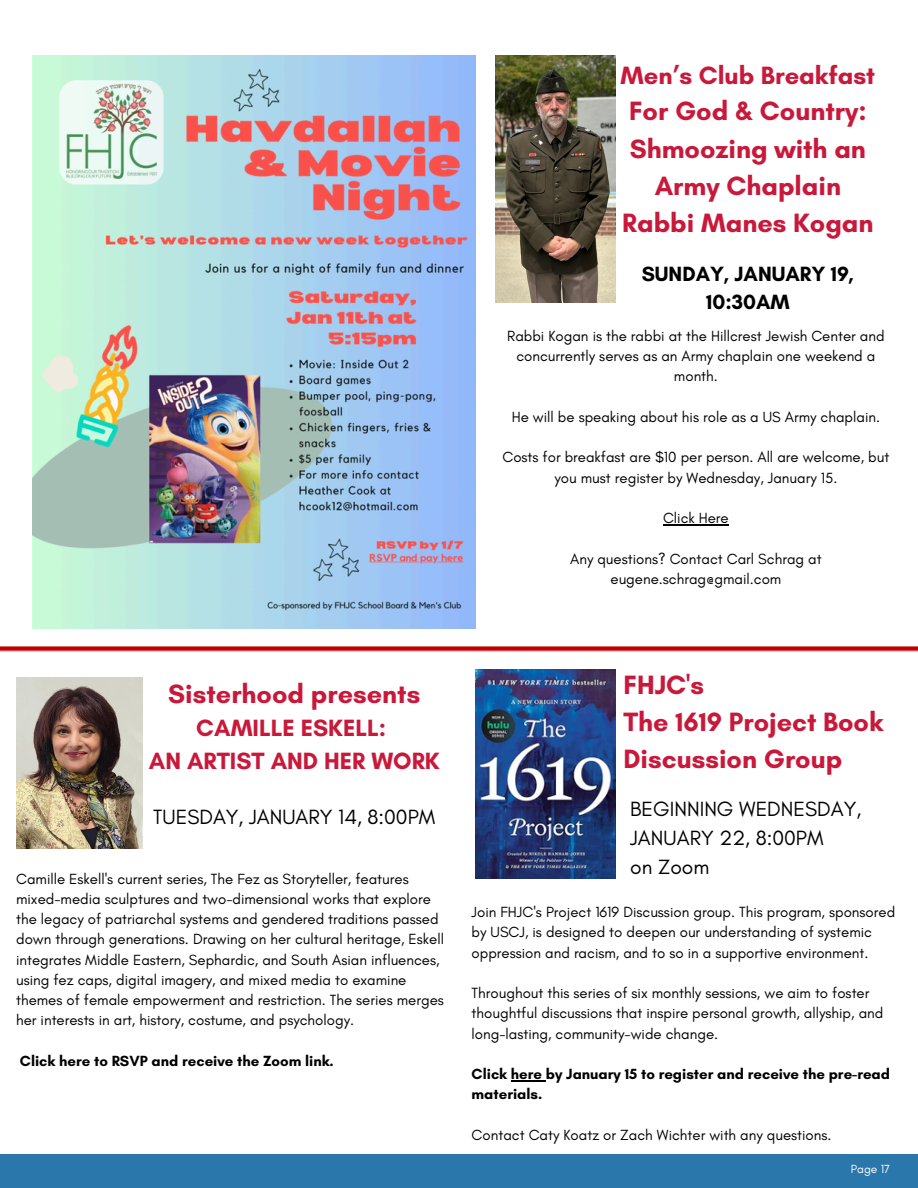
<style>
.page{position:relative;width:918px;height:1188px;background:#fff}
.page>*{position:absolute;margin:0;border:0;box-sizing:border-box;transform-origin:0 0}
.t1{font:700 27px/37.2px "Glacial Indifference";color:#c9193b;text-align:center}
.t2{font:700 25.5px "Glacial Indifference";color:#c9193b}
.t3{font:700 24px/32.7px "Glacial Indifference";color:#c9193b;text-align:center}
.t4{font:21px/29.2px "Glacial Indifference";color:#000}
.t5{font:700 21px/28.7px "Glacial Indifference";color:#000;text-align:center}
.t6{font:15px/20.2px "Glacial Indifference";color:#000}
.t7{font:700 15px/20.2px "Glacial Indifference";color:#000}
.t8{font:12px "Glacial Indifference";color:#fff}
</style>
<div class="page">
<img style="left:33px;top:56px;width:443px;height:573px">
<img style="left:16px;top:678px;width:126px;height:171px">
<img style="left:476px;top:669px;width:139px;height:210px">
<img style="left:495px;top:56px;width:120px;height:246px">
<div style="left:0;top:1155px;width:918px;height:33px;background:#2a78ab"></div>
<hr style="left:511px;top:1080px;width:35px;height:1px;background:#000">
<hr style="left:663px;top:524px;width:66px;height:1px;background:#000">
<img style="left:0;top:646px;width:918px;height:5px">
<h2 class="t2" style="left:621px;top:60px;width:256px">Men’s Club Breakfast</h2>
<h2 class="t1" style="left:622px;top:92px;width:253px">For God &amp; Country:<br>Shmoozing with an<br>Army Chaplain<br>Rabbi Manes Kogan</h2>
<p class="t5" style="left:642px;top:259px;width:214px">SUNDAY, JANUARY 19,<br>10:30AM</p>
<p class="t6" style="left:507px;top:326px;width:379px;text-align:center">Rabbi Kogan is the rabbi at the Hillcrest Jewish Center and concurrently serves as an Army chaplain one weekend a month.</p>
<p class="t6" style="left:512px;top:407px;width:370px">He will be speaking about his role as a US Army chaplain.</p>
<h1 class="t6" style="left:502px;top:447px;width:388px;text-align:center">Costs for breakfast are $10 per person. All are welcome, but you must register by Wednesday, January 15.</h1>
<h3 class="t6" style="left:663px;top:508px;width:67px">Click Here</h3>
<h6 class="t6" style="left:570px;top:548px;width:253px;text-align:center">Any questions? Contact Carl Schrag at eugene.schrag@gmail.com</h6>
<p class="t1" style="left:168px;top:675px;width:253px">Sisterhood presents</p>
<p class="t3" style="left:149px;top:711px;width:292px">CAMILLE ESKELL:<br>AN ARTIST AND HER WORK</p>
<h1 class="t4" style="left:153px;top:802px;width:283px">TUESDAY, JANUARY 14, 8:00PM</h1>
<h5 class="t6" style="left:16px;top:868px;width:429px">Camille Eskell's current series, The Fez as Storyteller, features mixed-media sculptures and two-dimensional works that explore the legacy of patriarchal systems and gendered traditions passed down through generations. Drawing on her cultural heritage, Eskell integrates Middle Eastern, Sephardic, and South Asian influences, using fez caps, digital imagery, and mixed media to examine themes of female empowerment and restriction. The series merges her interests in art, history, costume, and psychology.</h5>
<h1 class="t7" style="left:20px;top:1051px;width:315px">Click here to RSVP and receive the Zoom link.</h1>
<p class="t1" style="left:623px;top:666px;width:261px;text-align:left">FHJC's<br>The 1619 Project Book<br>Discussion Group</p>
<h6 class="t4" style="left:630px;top:794px;width:233px">BEGINNING WEDNESDAY,<br>JANUARY 22, 8:00PM<br>on Zoom</h6>
<h6 class="t6" style="left:472px;top:902px;width:425px">Join FHJC's Project 1619 Discussion group. This program, sponsored by USCJ, is designed to deepen our understanding of systemic oppression and racism, and to so in a supportive environment.</h6>
<h6 class="t6" style="left:472px;top:983px;width:413px">Throughout this series of six monthly sessions, we aim to foster thoughtful discussions that inspire personal growth, allyship, and long-lasting, community-wide change.</h6>
<h6 class="t7" style="left:472px;top:1064px;width:420px">Click here by January 15 to register and receive the pre-read materials.</h6>
<h6 class="t6" style="left:472px;top:1125px;width:361px">Contact Caty Koatz or Zach Wichter with any questions.</h6>
<h4 class="t8" style="left:851px;top:1161px;width:41px">Page 17</h4>
</div>
